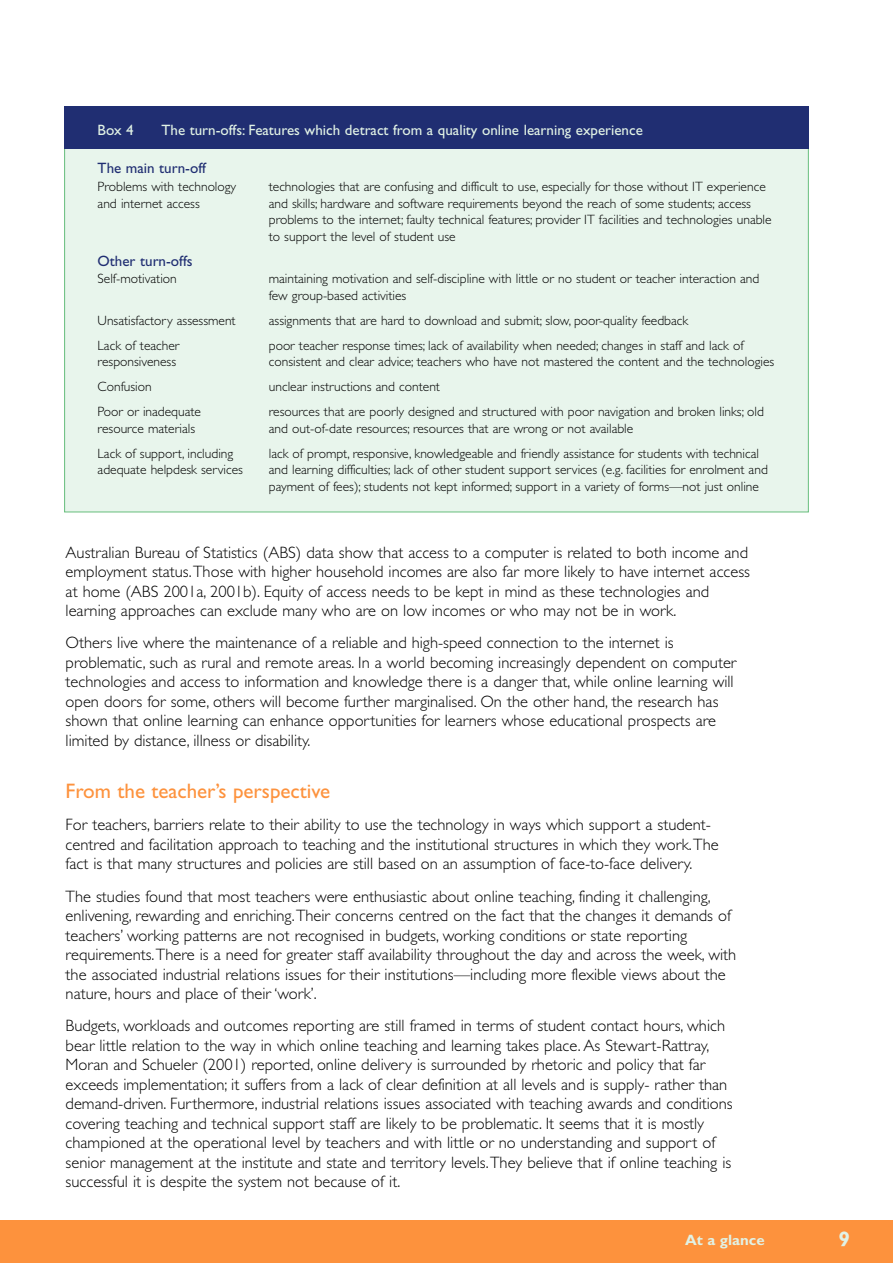
<style>
.page{position:relative;width:893px;height:1263px;background:#fff}
.page>*{position:absolute;margin:0;border:0;box-sizing:border-box;transform-origin:0 0}
.t1{font:21px "Gill Sans";color:#fd923d}
.t2{font:700 21px "Gill Sans";color:#e1f2e5}
.t3{font:300 16.5px/19.5px "Gill Sans";color:#000}
.t4{font:15px "Gill Sans";color:#e1f2e5}
.t5{font:15px "Gill Sans";color:#202e72}
.t6{font:700 15px "Gill Sans";color:#e1f2e5}
.t7{font:300 13.5px/25px "Gill Sans";color:#000}
</style>
<div class="page">
<div style="left:0;top:1220px;width:892px;height:43px;background:#fd923d"></div>
<div style="left:65px;top:107px;width:743px;height:405px;background:#e8f5ec"></div>
<div style="left:64px;top:106px;width:744px;height:43px;background:#202e72"></div>
<p class="t4" style="left:98px;top:125px;width:38px">Box 4</p>
<p class="t4" style="left:161px;top:125px;width:483px">The turn-offs: Features which detract from a quality online learning experience</p>
<p class="t5" style="left:98px;top:163px;width:110px">The main turn-off</p>
<p class="t7" style="left:98px;top:180px;width:140px;line-height:16.5px">Problems with technology and internet access</p>
<p class="t5" style="left:98px;top:256px;width:96px">Other turn-offs</p>
<p class="t7" style="left:98px;top:268px;width:81px">Self-motivation</p>
<p class="t7" style="left:98px;top:309px;width:140px">Unsatisfactory assessment<br>Lack of teacher</p>
<p class="t7" style="left:98px;top:351px;width:105px">responsiveness<br>Confusion<br>Poor or inadequate</p>
<p class="t7" style="left:98px;top:417px;width:137px">resource materials<br>Lack of support, including</p>
<p class="t7" style="left:98px;top:459px;width:147px">adequate helpdesk services</p>
<p class="t7" style="left:269px;top:180px;width:504px;line-height:16.5px">technologies that are confusing and difficult to use, especially for those without IT experience and skills; hardware and software requirements beyond the reach of some students; access problems to the internet; faulty technical features; provider IT facilities and technologies unable to support the level of student use</p>
<p class="t7" style="left:269px;top:272px;width:492px;line-height:16.5px">maintaining motivation and self-discipline with little or no student or teacher interaction and few group-based activities</p>
<p class="t7" style="left:269px;top:309px;width:476px">assignments that are hard to download and submit; slow, poor-quality feedback<br>poor teacher response times; lack of availability when needed; changes in staff and lack of</p>
<p class="t7" style="left:269px;top:351px;width:507px">consistent and clear advice; teachers who have not mastered the content and the technologies unclear instructions and content<br>resources that are poorly designed and structured with poor navigation and broken links; old</p>
<p class="t7" style="left:269px;top:417px;width:492px">and out-of-date resources; resources that are wrong or not available<br>lack of prompt, responsive, knowledgeable and friendly assistance for students with technical</p>
<p class="t7" style="left:269px;top:463px;width:500px;line-height:16.5px">and learning difficulties; lack of other student support services (e.g. facilities for enrolment and payment of fees); students not kept informed; support in a variety of forms—not just online</p>
<p class="t3" style="left:66px;top:544px;width:686px">Australian Bureau of Statistics (ABS) data show that access to a computer is related to both income and employment status.Those with higher household incomes are also far more likely to have internet access at home (ABS 2001a, 2001b). Equity of access needs to be kept in mind as these technologies and learning approaches can exclude many who are on low incomes or who may not be in work.</p>
<p class="t3" style="left:66px;top:635px;width:672px">Others live where the maintenance of a reliable and high-speed connection to the internet is problematic, such as rural and remote areas. In a world becoming increasingly dependent on computer technologies and access to information and knowledge there is a danger that, while online learning will open doors for some, others will become further marginalised. On the other hand, the research has shown that online learning can enhance opportunities for learners whose educational prospects are limited by distance, illness or disability.</p>
<p class="t1" style="left:66px;top:784px;width:266px">From the teacher’s perspective</p>
<p class="t3" style="left:66px;top:817px;width:654px">For teachers, barriers relate to their ability to use the technology in ways which support a student&shy;centred and facilitation approach to teaching and the institutional structures in which they work.The fact is that many structures and policies are still based on an assumption of face-to-face delivery.</p>
<p class="t3" style="left:66px;top:888px;width:672px">The studies found that most teachers were enthusiastic about online teaching, finding it challenging, enlivening, rewarding and enriching.Their concerns centred on the fact that the changes it demands of teachers’ working patterns are not recognised in budgets, working conditions or state reporting requirements.There is a need for greater staff availability throughout the day and across the week, with the associated industrial relations issues for their institutions—including more flexible views about the nature, hours and place of their ‘work’.</p>
<p class="t3" style="left:66px;top:1018px;width:668px">Budgets, workloads and outcomes reporting are still framed in terms of student contact hours, which bear little relation to the way in which online teaching and learning takes place. As Stewart-Rattray, Moran and Schueler (2001) reported, online delivery is surrounded by rhetoric and policy that far exceeds implementation; it suffers from a lack of clear definition at all levels and is supply- rather than demand-driven. Furthermore, industrial relations issues associated with teaching awards and conditions covering teaching and technical support staff are likely to be problematic. It seems that it is mostly championed at the operational level by teachers and with little or no understanding and support of senior management at the institute and state and territory levels.They believe that if online teaching is successful it is despite the system not because of it.</p>
<p class="t6" style="left:685px;top:1235px;width:81px">At a glance</p>
<p class="t2" style="left:838px;top:1232px;width:13px">9</p>
</div>
